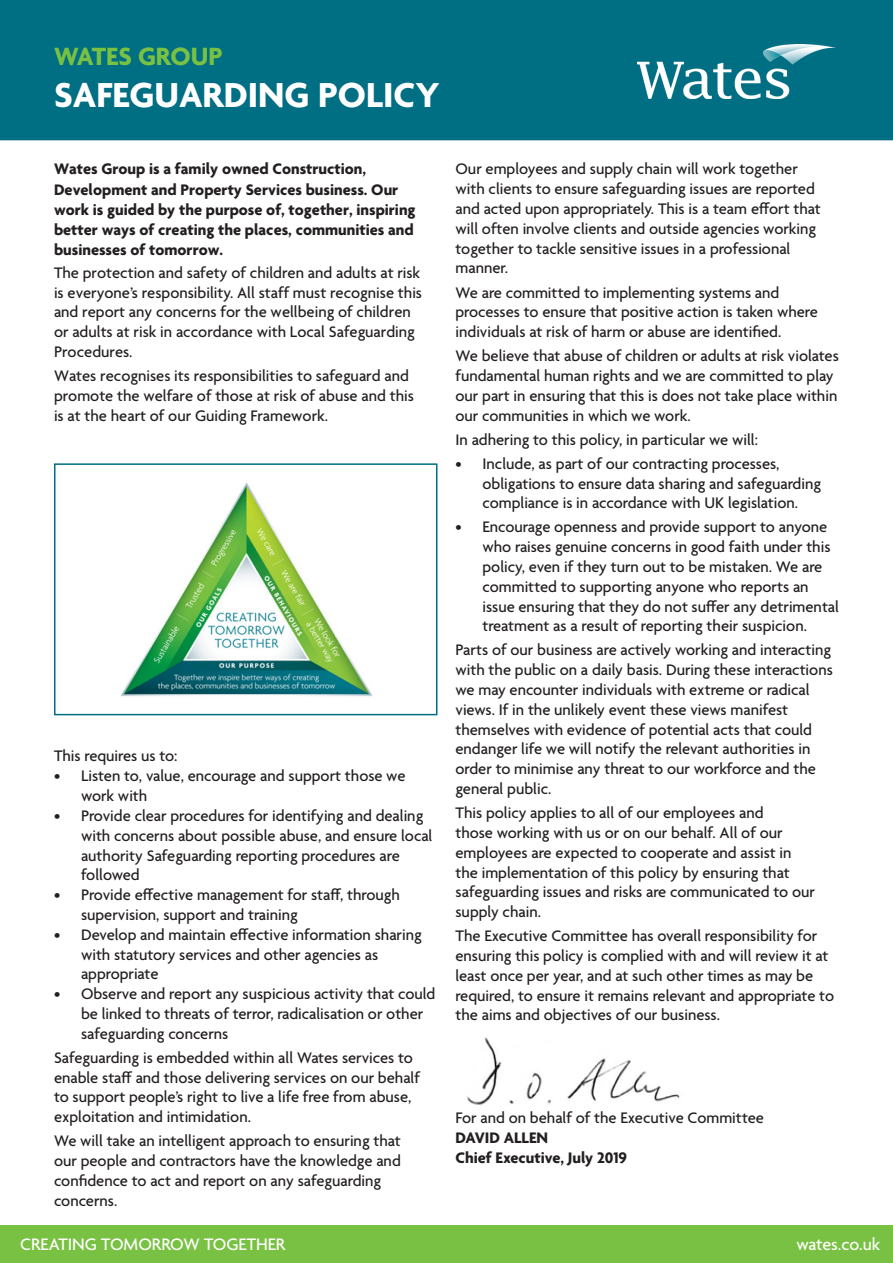
<style>
.page{position:relative;width:893px;height:1263px;background:#fff}
.page>*{position:absolute;margin:0;border:0;box-sizing:border-box;transform-origin:0 0}
.t1{font:700 37.5px "Agenda";color:#fff}
.t2{font:700 27px "Agenda";letter-spacing:-.005em;color:#79c142}
.t3{font:500 18px "Agenda";color:#fff}
.t4{font:500 16.5px/19.8px "Agenda";color:#231f20}
.t5{font:700 16.5px/20.1px "Agenda";color:#231f20}
</style>
<div class="page">
<img style="left:467px;top:1037px;width:213px;height:68px">
<div style="left:54px;top:463px;width:383px;height:252px;background:#fff;border:2px solid #006e83"></div>
<img style="left:121px;top:483px;width:252px;height:214px">
<div style="left:0;top:0;width:893px;height:140px;background:#006e83"></div>
<img style="left:638px;top:45px;width:197px;height:54px">
<div style="left:0;top:1225px;width:893px;height:38px;background:#79c142"></div>
<p class="t2" style="left:54px;top:42px;width:170px">WATES GROUP</p>
<p class="t1" style="left:54px;top:75px;width:387px">SAFEGUARDING POLICY</p>
<p class="t5" style="left:54px;top:160px;width:363px">Wates Group is a family owned Construction, Development and Property Services business. Our work is guided by the purpose of, together, inspiring better ways of creating the places, communities and businesses of tomorrow.</p>
<p class="t4" style="left:54px;top:264px;width:370px">The protection and safety of children and adults at risk is everyone’s responsibility. All staff must recognise this and report any concerns for the wellbeing of children or adults at risk in accordance with Local Safeguarding Procedures.</p>
<p class="t4" style="left:54px;top:367px;width:361px">Wates recognises its responsibilities to safeguard and promote the welfare of those at risk of abuse and this is at the heart of our Guiding Framework.</p>
<p class="t4" style="left:54px;top:747px;width:125px">This requires us to:</p>
<p class="t4" style="left:81px;top:767px;width:326px;text-indent:-27px">• Listen to, value, encourage and support those we work with</p>
<p class="t4" style="left:81px;top:807px;width:353px;text-indent:-27px">• Provide clear procedures for identifying and dealing with concerns about possible abuse, and ensure local authority Safeguarding reporting procedures are followed</p>
<p class="t4" style="left:81px;top:886px;width:320px;text-indent:-27px">• Provide effective management for staff, through supervision, support and training</p>
<p class="t4" style="left:81px;top:925px;width:342px;text-indent:-27px">• Develop and maintain effective information sharing with statutory services and other agencies as appropriate</p>
<p class="t4" style="left:81px;top:985px;width:356px;text-indent:-27px">• Observe and report any suspicious activity that could be linked to threats of terror, radicalisation or other safeguarding concerns</p>
<p class="t4" style="left:54px;top:1048px;width:367px">Safeguarding is embedded within all Wates services to enable staff and those delivering services on our behalf to support people’s right to live a life free from abuse, exploitation and intimidation.</p>
<p class="t4" style="left:54px;top:1132px;width:348px">We will take an intelligent approach to ensuring that our people and contractors have the knowledge and confidence to act and report on any safeguarding concerns.</p>
<p class="t4" style="left:455px;top:160px;width:367px">Our employees and supply chain will work together with clients to ensure safeguarding issues are reported and acted upon appropriately. This is a team effort that will often involve clients and outside agencies working together to tackle sensitive issues in a professional manner.</p>
<p class="t4" style="left:455px;top:283px;width:364px">We are committed to implementing systems and processes to ensure that positive action is taken where individuals at risk of harm or abuse are identified.</p>
<p class="t4" style="left:455px;top:347px;width:385px">We believe that abuse of children or adults at risk violates fundamental human rights and we are committed to play our part in ensuring that this is does not take place within our communities in which we work.</p>
<p class="t4" style="left:455px;top:430px;width:304px">In adhering to this policy, in particular we will:</p>
<p class="t4" style="left:482px;top:454px;width:340px;text-indent:-27px">• Include, as part of our contracting processes, obligations to ensure data sharing and safeguarding compliance is in accordance with UK legislation.</p>
<p class="t4" style="left:482px;top:518px;width:358px;text-indent:-27px">• Encourage openness and provide support to anyone who raises genuine concerns in good faith under this policy, even if they turn out to be mistaken. We are committed to supporting anyone who reports an issue ensuring that they do not suffer any detrimental treatment as a result of reporting their suspicion.</p>
<p class="t4" style="left:455px;top:641px;width:379px">Parts of our business are actively working and interacting with the public on a daily basis. During these interactions we may encounter individuals with extreme or radical views. If in the unlikely event these views manifest themselves with evidence of potential acts that could endanger life we will notify the relevant authorities in order to minimise any threat to our workforce and the general public.</p>
<p class="t4" style="left:455px;top:804px;width:361px">This policy applies to all of our employees and<br>those working with us or on our behalf. All of our employees are expected to cooperate and assist in the implementation of this policy by ensuring that safeguarding issues and risks are communicated to our supply chain.</p>
<p class="t4" style="left:455px;top:927px;width:380px">The Executive Committee has overall responsibility for ensuring this policy is complied with and will review it at least once per year, and at such other times as may be required, to ensure it remains relevant and appropriate to the aims and objectives of our business.</p>
<p class="t4" style="left:455px;top:1109px;width:310px">For and on behalf of the Executive Committee</p>
<p class="t5" style="left:455px;top:1128px;width:94px">DAVID ALLEN</p>
<p class="t5" style="left:455px;top:1148px;width:173px">Chief Executive, July 2019</p>
<p class="t3" style="left:20px;top:1234px;width:267px">CREATING TOMORROW TOGETHER</p>
<p class="t3" style="left:796px;top:1234px;width:85px">wates.co.uk</p>
</div>
